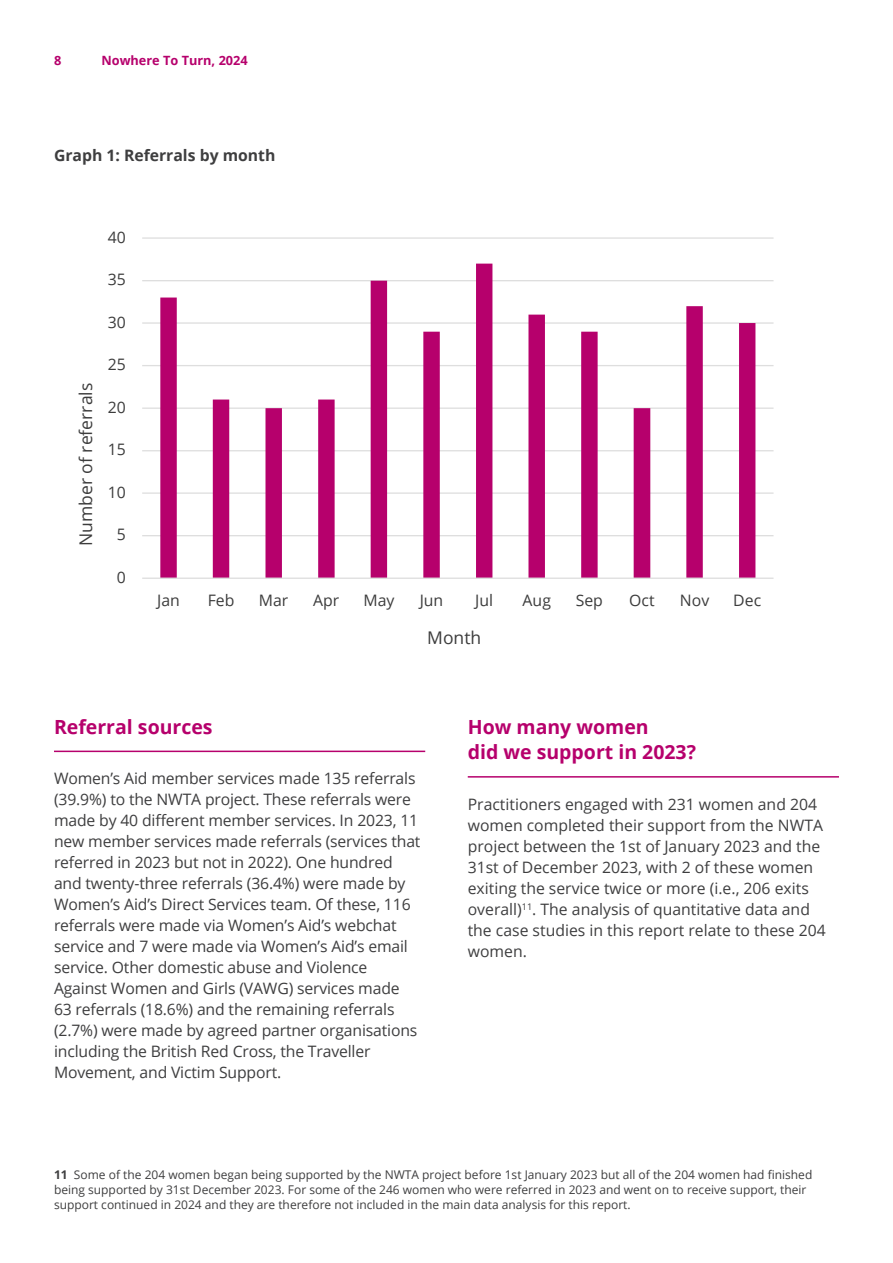
<style>
.page{position:relative;width:893px;height:1263px;background:#fff}
.page>*{position:absolute;margin:0;border:0;box-sizing:border-box;transform-origin:0 0}
.t1{font:700 19.5px/25.5px "Open Sans";color:#b6006c}
.t2{font:17.55px "Open Sans";color:#3c3c3c}
.t3{font:15.75px/21px "Open Sans";letter-spacing:-.01em;color:#3e3e3f}
.t4{font:15.75px "Open Sans";color:#3c3c3c}
.t5{font:700 15.75px "Open Sans";color:#3e3e3f}
.t6{font:700 12.75px "Open Sans";color:#b6006c}
.t7{font:12px/15px "Open Sans";color:#3e3e3f}
.s1{font-weight:700}
</style>
<div class="page">
<hr style="left:142px;top:535px;width:631px;height:1px;background:#dedede">
<hr style="left:142px;top:492px;width:631px;height:2px;background:#dedede">
<hr style="left:142px;top:450px;width:631px;height:1px;background:#dedede">
<hr style="left:142px;top:407px;width:631px;height:2px;background:#dedede">
<hr style="left:142px;top:365px;width:631px;height:1px;background:#dedede">
<hr style="left:142px;top:322px;width:631px;height:2px;background:#dedede">
<hr style="left:142px;top:280px;width:631px;height:1px;background:#dedede">
<hr style="left:142px;top:237px;width:631px;height:2px;background:#dedede">
<svg style="left:160px;top:264px;width:595px;height:313px"></svg>
<hr style="left:142px;top:577px;width:631px;height:2px;background:#dedede">
<hr style="left:54px;top:751px;width:371px;height:1px;background:#b6006c">
<hr style="left:468px;top:776px;width:371px;height:2px;background:#b6006c">
<p class="t6" style="left:54px;top:55px;width:9px">8</p>
<p class="t6" style="left:101px;top:55px;width:148px">Nowhere To Turn, 2024</p>
<p class="t5" style="left:54px;top:149px;width:223px">Graph 1: Referrals by month</p>
<p class="t4" style="left:108px;top:231px;width:20px">40</p>
<p class="t4" style="left:108px;top:273px;width:20px">35</p>
<p class="t4" style="left:108px;top:316px;width:20px">30</p>
<p class="t2" style="left:79px;top:546px;width:165px;rotate:-90deg">Number of referrals</p>
<p class="t4" style="left:108px;top:358px;width:20px">25</p>
<p class="t4" style="left:108px;top:401px;width:20px">20</p>
<p class="t4" style="left:108px;top:443px;width:20px">15</p>
<p class="t4" style="left:108px;top:486px;width:20px">10</p>
<p class="t4" style="left:117px;top:528px;width:11px">5</p>
<p class="t4" style="left:117px;top:571px;width:11px">0</p>
<p class="t4" style="left:157px;top:594px;width:24px">Jan</p>
<p class="t4" style="left:208px;top:594px;width:28px">Feb</p>
<p class="t4" style="left:259px;top:594px;width:31px">Mar</p>
<p class="t4" style="left:313px;top:594px;width:28px">Apr</p>
<p class="t4" style="left:363px;top:594px;width:32px">May</p>
<p class="t4" style="left:420px;top:594px;width:25px">Jun</p>
<p class="t4" style="left:475px;top:594px;width:19px">Jul</p>
<p class="t4" style="left:523px;top:594px;width:30px">Aug</p>
<p class="t4" style="left:576px;top:594px;width:29px">Sep</p>
<p class="t4" style="left:629px;top:594px;width:27px">Oct</p>
<p class="t4" style="left:680px;top:594px;width:31px">Nov</p>
<p class="t4" style="left:733px;top:594px;width:29px">Dec</p>
<p class="t2" style="left:427px;top:630px;width:55px">Month</p>
<p class="t1" style="left:54px;top:716px;width:160px">Referral sources</p>
<p class="t3" style="left:54px;top:770px;width:368px">Women’s Aid member services made 135 referrals (39.9%) to the NWTA project. These referrals were made by 40 different member services. In 2023, 11 new member services made referrals (services that referred in 2023 but not in 2022). One hundred and twenty-three referrals (36.4%) were made by Women’s Aid’s Direct Services team. Of these, 116 referrals were made via Women’s Aid’s webchat service and 7 were made via Women’s Aid’s email service. Other domestic abuse and Violence Against Women and Girls (VAWG) services made 63 referrals (18.6%) and the remaining referrals (2.7%) were made by agreed partner organisations including the British Red Cross, the Traveller Movement, and Victim Support.</p>
<p class="t1" style="left:468px;top:716px;width:230px">How many women<br>did we support in 2023?</p>
<p class="t3" style="left:468px;top:795px;width:359px">Practitioners engaged with 231 women and 204 women completed their support from the NWTA project between the 1st of January 2023 and the 31st of December 2023, with 2 of these women exiting the service twice or more (i.e., 206 exits overall)<sup>11</sup>. The analysis of quantitative data and the case studies in this report relate to these 204 women.</p>
<p class="t7" style="left:54px;top:1167px;width:760px"><span class="s1">11</span> Some of the 204 women began being supported by the NWTA project before 1st January 2023 but all of the 204 women had finished being supported by 31st December 2023. For some of the 246 women who were referred in 2023 and went on to receive support, their support continued in 2024 and they are therefore not included in the main data analysis for this report.</p>
</div>
